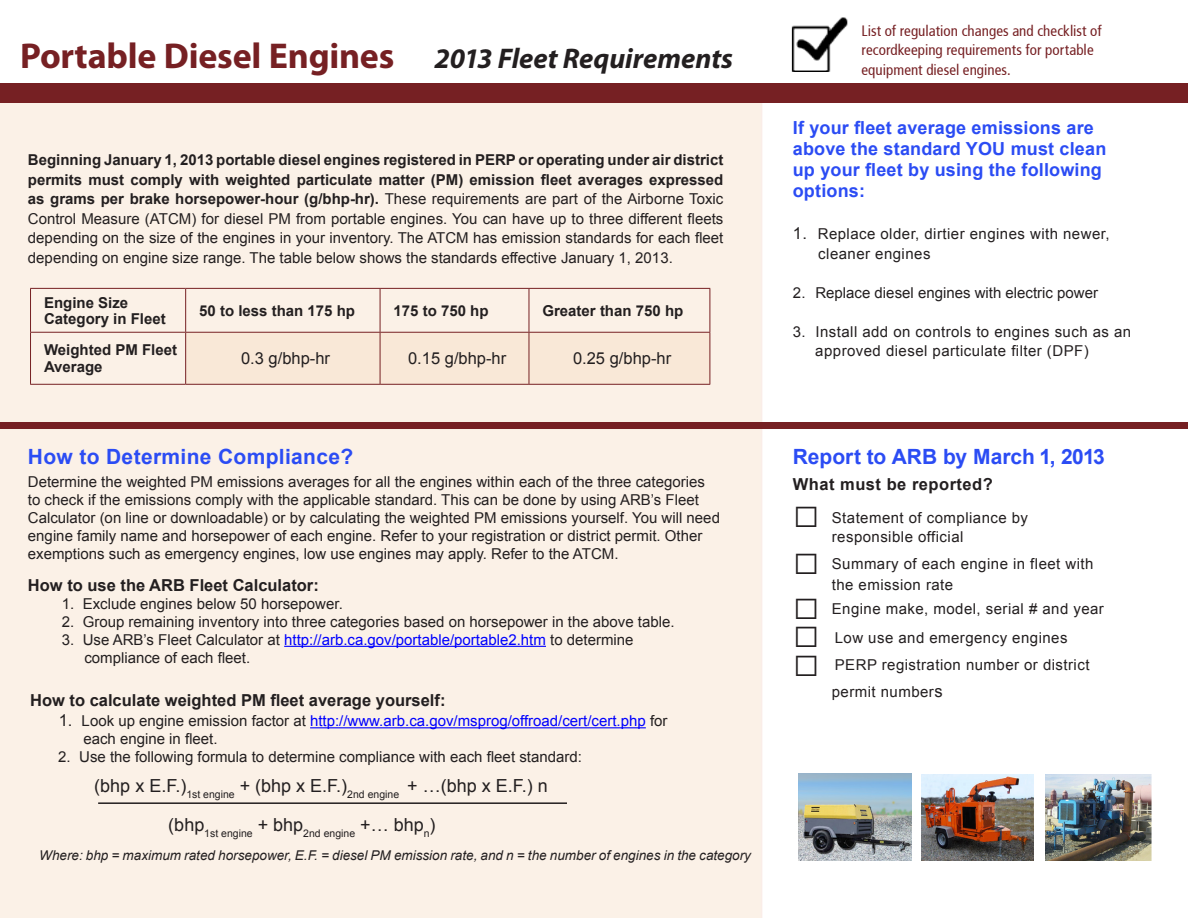
<style>
.page{position:relative;width:1188px;height:918px;background:#fff}
.page>*{position:absolute;margin:0;border:0;box-sizing:border-box;transform-origin:0 0}
.Body_3{font:700 36px "Myriad Pro";letter-spacing:-.005em;color:#762023}
.Body_Text{font:700 21px "Arial";letter-spacing:.015em;color:#2b4cf4}
.Body_3-2{font:700 21px "Arial";color:#2b4cf4}
.Body_3-3{font:700 18px/21px "Arial";letter-spacing:.01em;color:#2b4cf4}
.Body_Text-2{font:18px "Arial";color:#231f20}
.Body_3-4{font:700 16.5px "Arial";color:#231f20}
.Body_Text-3{font:16.5px "Arial";color:#231f20}
.Body_3-5{font:700 16.5px "Arial";letter-spacing:.03em;color:#231f20}
.Body_Text-4{font:15px/19.5px "Arial";color:#231f20}
.Body_3-6{font:15px/19.5px "Arial";letter-spacing:.03em;color:#231f20}
.t1{font:15px/18px "Arial";color:#00f}
.Body_3-7{font:15px/19.5px "Articulate Narrow";letter-spacing:.005em;color:#762023}
.Body_Text-5{font:700 15px/16.5px "Arial";color:#231f20}
.Body_3-8{font:15px "Arial";color:#231f20}
.Body_Text-6{font:italic 13.5px "Arial";color:#231f20}
.Body_Text-7{font:10.5px "Arial";color:#231f20}
.s1{font-style:italic;font-size:28.5px;color:#231f20}
.s2{font-weight:700}
.s3{color:#00f}
.s4{font-size:16.5px;color:#231f20}
.s5{color:#231f20}
.s6{font-size:16.5px}
</style>
<div class="page">
<div style="left:0;top:103px;width:762px;height:815px;background:#fbf1e7"></div>
<hr style="left:98px;top:802px;width:469px;height:2px;background:#231f20">
<img style="left:791px;top:17px;width:57px;height:55px">
<div style="left:0;top:422px;width:1188px;height:7px;background:#762023"></div>
<hr style="left:284px;top:646px;width:262px;height:1px;background:#00f">
<hr style="left:310px;top:727px;width:336px;height:1px;background:#00f">
<img style="left:921px;top:774px;width:113px;height:86px">
<img style="left:1045px;top:774px;width:106px;height:87px">
<img style="left:799px;top:774px;width:113px;height:87px">
<div style="left:0;top:83px;width:1188px;height:20px;background:#762023"></div>
<div style="left:186px;top:333px;width:524px;height:51px;background:#f9e8d7"></div>
<hr style="left:30px;top:288px;width:156px;height:1px;background:#762023">
<hr style="left:30px;top:289px;width:1px;height:43px;background:#762023">
<hr style="left:186px;top:288px;width:194px;height:1px;background:#762023">
<hr style="left:185px;top:289px;width:1px;height:43px;background:#762023">
<hr style="left:380px;top:288px;width:149px;height:1px;background:#762023">
<hr style="left:380px;top:289px;width:1px;height:43px;background:#762023">
<hr style="left:529px;top:288px;width:181px;height:1px;background:#762023">
<hr style="left:529px;top:289px;width:1px;height:43px;background:#762023">
<hr style="left:710px;top:289px;width:1px;height:43px;background:#762023">
<hr style="left:30px;top:332px;width:156px;height:1px;background:#762023">
<hr style="left:30px;top:333px;width:1px;height:51px;background:#762023">
<hr style="left:186px;top:332px;width:194px;height:1px;background:#762023">
<hr style="left:185px;top:333px;width:1px;height:51px;background:#762023">
<hr style="left:380px;top:332px;width:149px;height:1px;background:#762023">
<hr style="left:380px;top:333px;width:1px;height:51px;background:#762023">
<hr style="left:529px;top:332px;width:181px;height:1px;background:#762023">
<hr style="left:529px;top:333px;width:1px;height:51px;background:#762023">
<hr style="left:710px;top:333px;width:1px;height:51px;background:#762023">
<hr style="left:30px;top:384px;width:156px;height:1px;background:#762023">
<hr style="left:186px;top:384px;width:194px;height:1px;background:#762023">
<hr style="left:380px;top:384px;width:149px;height:1px;background:#762023">
<hr style="left:529px;top:384px;width:181px;height:1px;background:#762023">
<p class="Body_3" style="left:20px;top:32px;width:714px">Portable Diesel Engines <span class="s1">2013 Fleet Requirements</span></p>
<p class="Body_Text-4" style="left:28px;top:151px;width:697px;text-align:justify"><span class="s2">Beginning January 1, 2013 portable diesel engines registered in PERP or operating under air district permits must comply with weighted particulate matter (PM) emission fleet averages expressed as grams per brake horsepower-hour (g/bhp-hr).</span> These requirements are part of the Airborne Toxic Control Measure (ATCM) for diesel PM from portable engines. You can have up to three different fleets depending on the size of the engines in your inventory. The ATCM has emission standards for each fleet depending on engine size range. The table below shows the standards effective January 1, 2013.</p>
<p class="Body_Text-5" style="left:44px;top:294px;width:123px">Engine Size<br>Category in Fleet</p>
<p class="Body_Text-5" style="left:199px;top:303px;width:157px">50 to less than 175 hp</p>
<p class="Body_Text-5" style="left:394px;top:303px;width:97px">175 to 750 hp</p>
<p class="Body_Text-5" style="left:542px;top:303px;width:142px">Greater than 750 hp</p>
<p class="Body_Text-5" style="left:44px;top:342px;width:135px">Weighted PM Fleet<br>Average</p>
<p class="Body_Text-3" style="left:241px;top:348px;width:90px">0.3 g/bhp-hr</p>
<p class="Body_Text-3" style="left:408px;top:348px;width:100px">0.15 g/bhp-hr</p>
<p class="Body_Text-3" style="left:573px;top:348px;width:100px">0.25 g/bhp-hr</p>
<p class="Body_Text" style="left:28px;top:443px;width:327px">How to Determine Compliance?</p>
<p class="Body_Text-4" style="left:28px;top:473px;width:694px;line-height:18px">Determine the weighted PM emissions averages for all the engines within each of the three categories to check if the emissions comply with the applicable standard. This can be done by using ARB’s Fleet Calculator (on line or downloadable) or by calculating the weighted PM emissions yourself. You will need engine family name and horsepower of each engine. Refer to your registration or district permit. Other exemptions such as emergency engines, low use engines may apply. Refer to the ATCM.</p>
<p class="Body_3-4" style="left:28px;top:574px;width:292px">How to use the ARB Fleet Calculator:</p>
<p class="Body_Text-4" style="left:62px;top:594px;width:283px">1. Exclude engines below 50 horsepower.</p>
<p class="Body_Text-4" style="left:62px;top:612px;width:614px">2. Group remaining inventory into three categories based on horsepower in the above table.</p>
<p class="Body_Text-4" style="left:84px;top:631px;width:551px;line-height:18px;text-indent:-22px">3. Use ARB’s Fleet Calculator at <span class="s3">http://arb.ca.gov/portable/portable2.htm</span> to determine compliance of each fleet.</p>
<p class="Body_3-4" style="left:30px;top:690px;width:417px">How to calculate weighted PM fleet average yourself:</p>
<p class="t1" style="left:83px;top:712px;width:586px;text-indent:-25px"><span class="s4">1.</span> <span class="s5">Look up engine emission factor at</span> http://www.arb.ca.gov/msprog/offroad/cert/cert.php <span class="s5">for each engine in fleet.</span></p>
<p class="Body_Text-4" style="left:58px;top:747px;width:525px">2. Use the following formula to determine compliance with each fleet standard:</p>
<p class="Body_Text-2" style="left:94px;top:774px;width:455px">(bhp x E.F.)<sub>1st</sub> <sub>engine</sub> + (bhp x E.F.)<sub>2nd</sub> <sub>engine</sub> + …(bhp x E.F.) n</p>
<p class="Body_Text-7" style="left:168px;top:826px;width:269px"><sup>(bhp</sup>1st engine <sup>+</sup> <sup>bhp</sup>2nd engine <sup>+…</sup> <sup>bhp</sup>n<sup>)</sup></p>
<p class="Body_Text-6" style="left:39px;top:847px;width:713px">Where: bhp = maximum rated horsepower, E.F. = diesel PM emission rate, and n = the number of engines in the category</p>
<p class="Body_3-7" style="left:862px;top:21px;width:242px">List of regulation changes and checklist of recordkeeping requirements for portable equipment diesel engines.</p>
<p class="Body_3-3" style="left:793px;top:118px;width:315px">If your fleet average emissions are above the standard YOU must clean up your fleet by using the following options:</p>
<p class="Body_3-6" style="left:818px;top:224px;width:293px;text-indent:-26px"><span class="s6">1.</span> Replace older, dirtier engines with newer, cleaner engines</p>
<p class="Body_3-8" style="left:793px;top:282px;width:307px">2. Replace diesel engines with electric power</p>
<p class="Body_3-6" style="left:815px;top:322px;width:317px;text-indent:-22px">3. Install add on controls to engines such as an approved diesel particulate filter (DPF)</p>
<p class="Body_3-2" style="left:793px;top:442px;width:314px">Report to ARB by March 1, 2013</p>
<p class="Body_3-5" style="left:793px;top:474px;width:202px">What must be reported?</p>
<p class="Body_3-6" style="left:832px;top:508px;width:198px">Statement of compliance by responsible official</p>
<p class="Body_3-6" style="left:832px;top:554px;width:263px;line-height:21px">Summary of each engine in fleet with the emission rate</p>
<p class="Body_3-6" style="left:832px;top:599px;width:274px">Engine make, model, serial # and year</p>
<p class="Body_3-6" style="left:835px;top:628px;width:234px">Low use and emergency engines</p>
<p class="Body_3-6" style="left:832px;top:651px;width:259px;line-height:27px">PERP registration number or district permit number<span class="s6">s</span></p>
</div>
